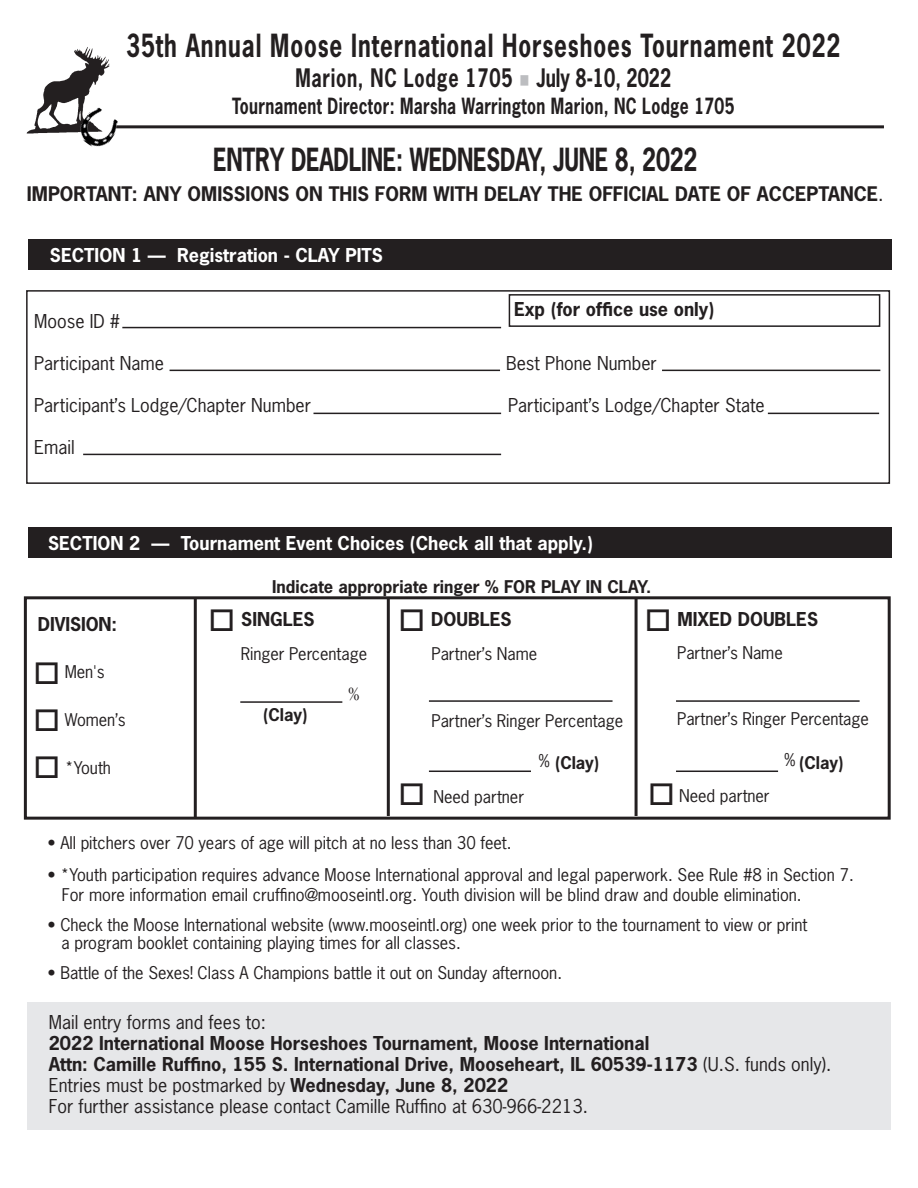
<style>
.page{position:relative;width:918px;height:1188px;background:#fff}
.page>*{position:absolute;margin:0;border:0;box-sizing:border-box;transform-origin:0 0}
.t1{font:700 30px "News Gothic Std";letter-spacing:.04em;color:#231f20;scale:.75 1}
.t2{font:700 30px "News Gothic Std";letter-spacing:-.01em;color:#231f20;scale:.75 1}
.t3{font:700 24px "News Gothic Std";letter-spacing:.04em;color:#231f20;scale:.75 1}
.t4{font:700 21px "News Gothic Std";letter-spacing:.02em;color:#231f20;scale:.75 1}
.t5{font:300 condensed 19.5px "Garamond LT";color:#231f20}
.t6{font:700 18.9px "News Gothic Std";color:#231f20}
.t7{font:700 18px/21px "News Gothic Std";color:#231f20}
.t8{font:18px "News Gothic Std";color:#231f20}
.t9{font:700 18px "News Gothic Std";color:#fff}
.t10{font:16.5px/19.8px "News Gothic Std";letter-spacing:-.005em;color:#231f20}
.t11{font:700 16.5px "News Gothic Std";color:#231f20}
.s1{color:#bcbdc0}
.s2{font-weight:400}
</style>
<div class="page">
<div style="left:24px;top:596px;width:867px;height:224px;border:3px solid #231f20"></div>
<div style="left:27px;top:1002px;width:864px;height:128px;background:#e6e7e9"></div>
<div style="left:26px;top:290px;width:864px;height:194px;border:2px solid #231f20"></div>
<hr style="left:240px;top:701px;width:102px;height:2px;background:#231f20">
<hr style="left:429px;top:771px;width:102px;height:1px;background:#231f20">
<hr style="left:676px;top:771px;width:102px;height:1px;background:#231f20">
<hr style="left:429px;top:700px;width:184px;height:2px;background:#231f20">
<hr style="left:676px;top:700px;width:184px;height:2px;background:#231f20">
<hr style="left:113px;top:125px;width:771px;height:3px;background:#231f20">
<img style="left:27px;top:47px;width:82px;height:87px">
<img style="left:74px;top:105px;width:48px;height:42px">
<div style="left:28px;top:239px;width:864px;height:31px;background:#231f20"></div>
<div style="left:28px;top:528px;width:864px;height:30px;background:#231f20"></div>
<hr style="left:122px;top:327px;width:379px;height:1px;background:#231f20">
<hr style="left:170px;top:370px;width:330px;height:1px;background:#231f20">
<hr style="left:83px;top:454px;width:418px;height:1px;background:#231f20">
<hr style="left:314px;top:413px;width:187px;height:1px;background:#231f20">
<hr style="left:768px;top:413px;width:111px;height:1px;background:#231f20">
<hr style="left:662px;top:370px;width:218px;height:1px;background:#231f20">
<hr style="left:194px;top:599px;width:3px;height:219px;background:#231f20">
<hr style="left:387px;top:599px;width:3px;height:217px;background:#231f20">
<hr style="left:635px;top:599px;width:3px;height:217px;background:#231f20">
<div style="left:509px;top:294px;width:371px;height:33px;border:2px solid #231f20"></div>
<p class="t1" style="left:126px;top:26px;width:954px">35th Annual Moose International Horseshoes Tournament 2022</p>
<p class="t3" style="left:295px;top:62px;width:503px">Marion, NC Lodge 1705 <span class="s1">■</span> July 8-10, 2022</p>
<p class="t4" style="left:232px;top:92px;width:671px">Tournament Director: Marsha Warrington Marion, NC Lodge 1705</p>
<p class="t2" style="left:213px;top:140px;width:647px">ENTRY DEADLINE: WEDNESDAY, JUNE 8, 2022</p>
<p class="t6" style="left:27px;top:182px;width:858px">IMPORTANT: ANY OMISSIONS ON THIS FORM WITH DELAY THE OFFICIAL DATE OF ACCEPTANCE<span class="s2">.</span></p>
<p class="t9" style="left:50px;top:243px;width:335px">SECTION 1 — Registration - CLAY PITS</p>
<p class="t7" style="left:514px;top:299px;width:202px">Exp (for office use only)</p>
<p class="t8" style="left:34px;top:310px;width:88px">Moose ID #</p>
<p class="t8" style="left:34px;top:352px;width:131px">Participant Name</p>
<p class="t8" style="left:506px;top:352px;width:152px">Best Phone Number</p>
<p class="t8" style="left:34px;top:394px;width:278px">Participant’s Lodge/Chapter Number</p>
<p class="t8" style="left:508px;top:394px;width:258px">Participant’s Lodge/Chapter State</p>
<p class="t8" style="left:34px;top:436px;width:42px">Email</p>
<p class="t9" style="left:48px;top:531px;width:547px">SECTION 2 — Tournament Event Choices (Check all that apply.)</p>
<p class="t11" style="left:272px;top:576px;width:381px">Indicate appropriate ringer % FOR PLAY IN CLAY.</p>
<p class="t7" style="left:38px;top:614px;width:81px">DIVISION:</p>
<p class="t7" style="left:241px;top:608px;width:75px">SINGLES</p>
<p class="t7" style="left:431px;top:608px;width:82px">DOUBLES</p>
<p class="t7" style="left:677px;top:608px;width:142px">MIXED DOUBLES</p>
<p class="t10" style="left:65px;top:661px;width:41px">Men's</p>
<p class="t10" style="left:65px;top:709px;width:62px">Women’s</p>
<p class="t10" style="left:65px;top:757px;width:48px">*Youth</p>
<p class="t10" style="left:241px;top:644px;width:128px">Ringer Percentage</p>
<p class="t5" style="left:349px;top:684px;width:12px">%</p>
<p class="t11" style="left:263px;top:704px;width:46px">(Clay)</p>
<p class="t10" style="left:432px;top:644px;width:107px">Partner’s Name</p>
<p class="t10" style="left:677px;top:642px;width:107px">Partner’s Name</p>
<p class="t10" style="left:677px;top:709px;width:193px">Partner’s Ringer Percentage</p>
<p class="t10" style="left:784px;top:750px;width:13px">%</p>
<p class="t10" style="left:679px;top:786px;width:92px">Need partner</p>
<p class="t10" style="left:432px;top:711px;width:193px">Partner’s Ringer Percentage</p>
<p class="t10" style="left:538px;top:751px;width:13px">%</p>
<p class="t10" style="left:434px;top:787px;width:92px">Need partner</p>
<p class="t11" style="left:555px;top:752px;width:46px">(Clay)</p>
<p class="t11" style="left:799px;top:752px;width:46px">(Clay)</p>
<p class="t10" style="left:48px;top:833px;width:466px">• All pitchers over 70 years of age will pitch at no less than 30 feet.</p>
<p class="t10" style="left:62px;top:865px;width:794px;text-indent:-14px">• *Youth participation requires advance Moose International approval and legal paperwork. See Rule #8 in Section 7.<br>For more information email cruffino@mooseintl.org. Youth division will be blind draw and double elimination.</p>
<p class="t10" style="left:62px;top:915px;width:747px;line-height:18px;text-indent:-14px">• Check the Moose International website (www.mooseintl.org) one week prior to the tournament to view or print a program booklet containing playing times for all classes.</p>
<p class="t10" style="left:48px;top:962px;width:516px">• Battle of the Sexes! Class A Champions battle it out on Sunday afternoon.</p>
<p class="t7" style="left:49px;top:1012px;width:784px"><span class="s2">Mail entry forms and fees to:<br></span>2022 International Moose Horseshoes Tournament, Moose International<br>Attn: Camille Ruffino, 155 S. International Drive, Mooseheart, IL 60539-1173 <span class="s2">(U.S. funds only).<br>Entries must be postmarked by</span> Wednesday, June 8, 2022<br><span class="s2">For further assistance please contact Camille Ruffino at 630-966-2213.</span></p>
</div>
